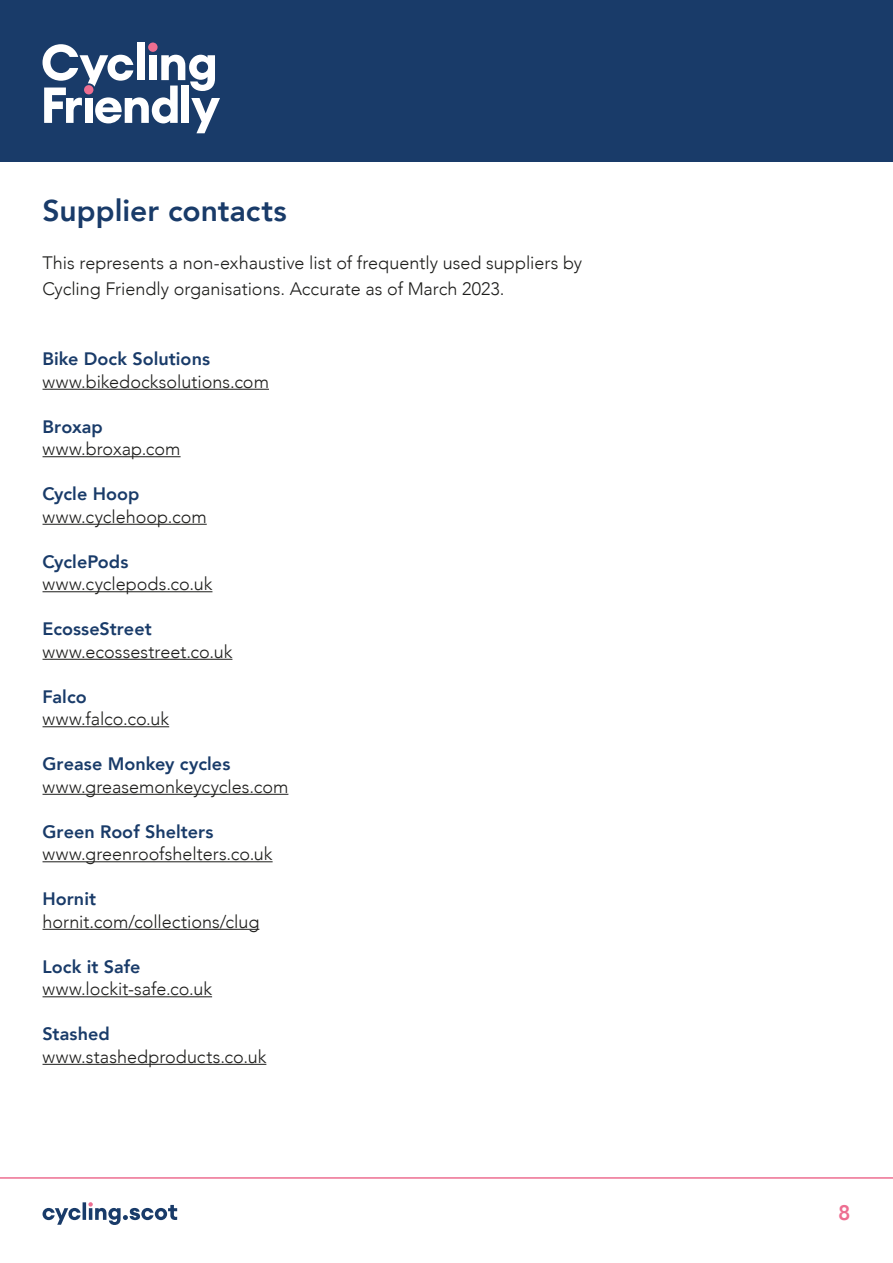
<style>
.page{position:relative;width:893px;height:1263px;background:#fff}
.page>*{position:absolute;margin:0;border:0;box-sizing:border-box;transform-origin:0 0}
.t1{font:800 30px "Avenir";color:#193b69}
.t2{font:800 21px "Avenir";color:#ed6e91}
.t3{font:300 18px/25.5px "Avenir";color:#1d1d1b}
.t4{font:800 18px "Avenir";letter-spacing:.005em;color:#193b69}
</style>
<div class="page">
<div style="left:0;top:0;width:893px;height:162px;background:#193b69"></div>
<div style="left:148px;top:43px;width:10px;height:9px;background:#ed6e91;border-radius:50%"></div>
<div style="left:137px;top:43px;width:7px;height:37px;background:#fff"></div>
<svg style="left:43px;top:44px;width:177px;height:89px"></svg>
<div style="left:84px;top:85px;width:9px;height:9px;background:#ed6e91;border-radius:50%"></div>
<svg style="left:43px;top:1202px;width:134px;height:23px"></svg>
<hr style="left:0;top:1177px;width:893px;height:2px;background:#ed6e91">
<hr style="left:43px;top:389px;width:226px;height:1px;background:#1d1d1b">
<hr style="left:43px;top:456px;width:138px;height:1px;background:#1d1d1b">
<hr style="left:43px;top:524px;width:164px;height:1px;background:#1d1d1b">
<hr style="left:43px;top:591px;width:169px;height:1px;background:#1d1d1b">
<hr style="left:43px;top:659px;width:189px;height:1px;background:#1d1d1b">
<hr style="left:43px;top:726px;width:126px;height:1px;background:#1d1d1b">
<hr style="left:43px;top:794px;width:245px;height:1px;background:#1d1d1b">
<hr style="left:43px;top:861px;width:230px;height:1px;background:#1d1d1b">
<hr style="left:43px;top:929px;width:216px;height:1px;background:#1d1d1b">
<hr style="left:43px;top:996px;width:169px;height:1px;background:#1d1d1b">
<hr style="left:43px;top:1064px;width:223px;height:1px;background:#1d1d1b">
<h1 class="t1" style="left:43px;top:188px;width:246px">Supplier contacts</h1>
<p class="t3" style="left:43px;top:250px;width:541px">This represents a non-exhaustive list of frequently used suppliers by<br>Cycling Friendly organisations. Accurate as of March 2023.</p>
<p class="t4" style="left:43px;top:345px;width:169px">Bike Dock Solutions</p>
<p class="t3" style="left:43px;top:369px;width:228px">www.bikedocksolutions.com</p>
<p class="t4" style="left:43px;top:413px;width:62px">Broxap</p>
<p class="t3" style="left:43px;top:436px;width:140px">www.broxap.com</p>
<p class="t4" style="left:43px;top:480px;width:98px">Cycle Hoop</p>
<p class="t3" style="left:43px;top:504px;width:166px">www.cyclehoop.com</p>
<p class="t4" style="left:43px;top:548px;width:87px">CyclePods</p>
<p class="t3" style="left:43px;top:571px;width:171px">www.cyclepods.co.uk</p>
<p class="t4" style="left:43px;top:615px;width:111px">EcosseStreet</p>
<p class="t3" style="left:43px;top:639px;width:191px">www.ecossestreet.co.uk</p>
<p class="t4" style="left:43px;top:683px;width:46px">Falco</p>
<p class="t3" style="left:43px;top:706px;width:128px">www.falco.co.uk</p>
<p class="t4" style="left:43px;top:750px;width:189px">Grease Monkey cycles</p>
<p class="t3" style="left:43px;top:774px;width:247px">www.greasemonkeycycles.com</p>
<p class="t4" style="left:43px;top:818px;width:172px">Green Roof Shelters</p>
<p class="t3" style="left:43px;top:841px;width:232px">www.greenroofshelters.co.uk</p>
<p class="t4" style="left:43px;top:885px;width:55px">Hornit</p>
<p class="t3" style="left:43px;top:909px;width:218px">hornit.com/collections/clug</p>
<p class="t4" style="left:43px;top:953px;width:100px">Lock it Safe</p>
<p class="t3" style="left:43px;top:976px;width:171px">www.lockit-safe.co.uk</p>
<p class="t4" style="left:43px;top:1020px;width:69px">Stashed</p>
<p class="t3" style="left:43px;top:1044px;width:225px">www.stashedproducts.co.uk</p>
<p class="t2" style="left:838px;top:1197px;width:14px">8</p>
</div>
